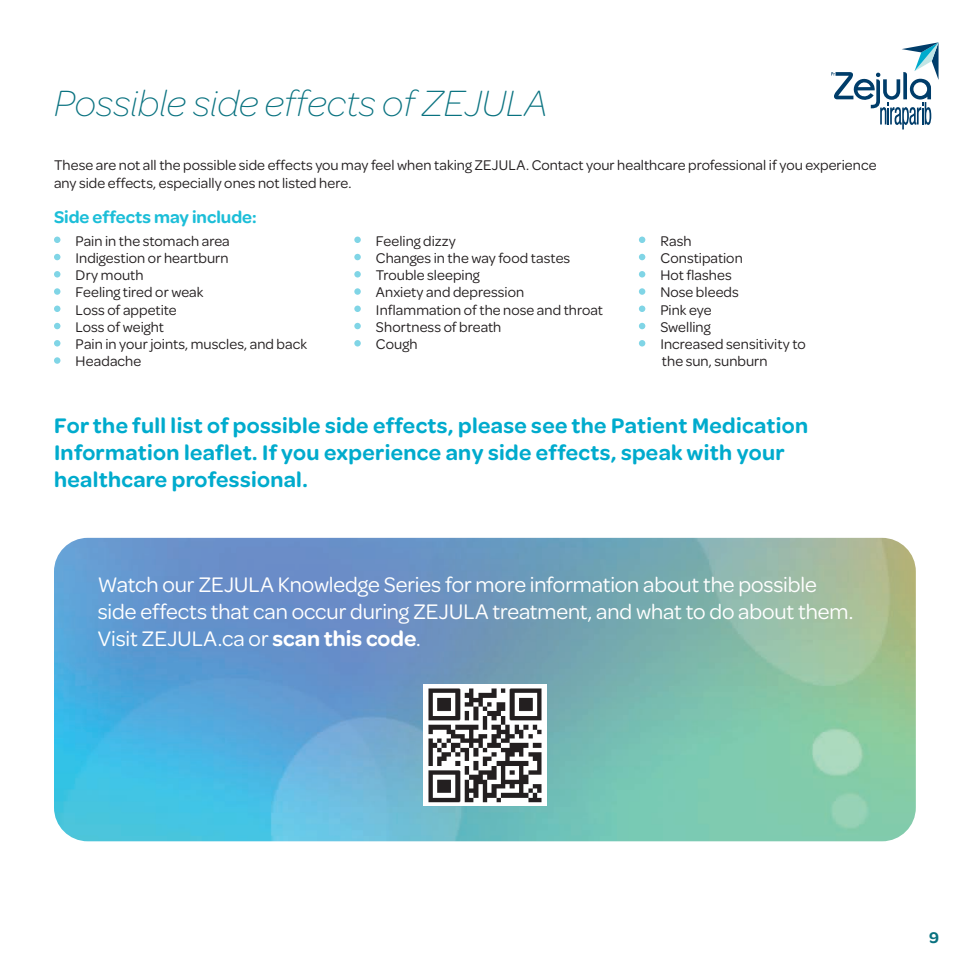
<style>
.page{position:relative;width:972px;height:972px;background:#fff}
.page>*{position:absolute;margin:0;border:0;box-sizing:border-box;transform-origin:0 0}
.t1{font:italic 200 39px "Omnes";color:#097280}
.t2{font:22.5px/27px "Omnes";letter-spacing:-.005em;color:#fff}
.t3{font:600 22.5px/27px "Omnes";letter-spacing:.015em;color:#00abcd}
.t4{font:600 18px "Omnes";color:#1cbed8}
.t5{font:600 16.5px "Omnes";color:#097280}
.t6{font:15px/18px "Omnes";letter-spacing:.005em;color:#231f20}
.s1{font-weight:600}
</style>
<div class="page">
<img style="left:54px;top:538px;width:862px;height:303px">
<svg style="left:54px;top:237px;width:6px;height:6px"></svg>
<svg style="left:54px;top:254px;width:6px;height:6px"></svg>
<div style="left:54px;top:271px;width:6px;height:7px;background:#80d5e6;border-radius:50%"></div>
<div style="left:54px;top:288px;width:6px;height:7px;background:#80d5e6;border-radius:50%"></div>
<svg style="left:54px;top:306px;width:6px;height:6px"></svg>
<svg style="left:54px;top:323px;width:6px;height:6px"></svg>
<div style="left:54px;top:340px;width:6px;height:7px;background:#80d5e6;border-radius:50%"></div>
<div style="left:54px;top:357px;width:6px;height:7px;background:#80d5e6;border-radius:50%"></div>
<div style="left:354px;top:237px;width:7px;height:6px;background:#80d5e6;border-radius:50%"></div>
<div style="left:354px;top:254px;width:7px;height:6px;background:#80d5e6;border-radius:50%"></div>
<svg style="left:354px;top:271px;width:7px;height:7px"></svg>
<svg style="left:354px;top:288px;width:7px;height:7px"></svg>
<div style="left:354px;top:306px;width:7px;height:6px;background:#80d5e6;border-radius:50%"></div>
<div style="left:354px;top:323px;width:7px;height:6px;background:#80d5e6;border-radius:50%"></div>
<svg style="left:354px;top:340px;width:7px;height:7px"></svg>
<svg style="left:639px;top:237px;width:6px;height:6px"></svg>
<svg style="left:639px;top:254px;width:6px;height:6px"></svg>
<div style="left:639px;top:271px;width:6px;height:7px;background:#80d5e6;border-radius:50%"></div>
<div style="left:639px;top:288px;width:6px;height:7px;background:#80d5e6;border-radius:50%"></div>
<svg style="left:639px;top:306px;width:6px;height:6px"></svg>
<svg style="left:639px;top:323px;width:6px;height:6px"></svg>
<div style="left:639px;top:340px;width:6px;height:7px;background:#80d5e6;border-radius:50%"></div>
<svg style="left:831px;top:42px;width:108px;height:87px"></svg>
<img style="left:423px;top:684px;width:123px;height:122px">
<p class="t1" style="left:54px;top:77px;width:495px">Possible side effects of ZEJULA</p>
<p class="t6" style="left:54px;top:155px;width:824px">These are not all the possible side effects you may feel when taking ZEJULA. Contact your healthcare professional if you experience any side effects, especially ones not listed here.</p>
<p class="t4" style="left:54px;top:204px;width:204px">Side effects may include:</p>
<p class="t6" style="left:75px;top:231px;width:156px">Pain in the stomach area</p>
<p class="t6" style="left:75px;top:248px;width:155px">Indigestion or heartburn</p>
<p class="t6" style="left:76px;top:265px;width:69px">Dry mouth</p>
<p class="t6" style="left:76px;top:282px;width:129px">Feeling tired or weak</p>
<p class="t6" style="left:76px;top:300px;width:103px">Loss of appetite</p>
<p class="t6" style="left:75px;top:317px;width:90px">Loss of weight</p>
<p class="t6" style="left:76px;top:334px;width:233px">Pain in your joints, muscles, and back</p>
<p class="t6" style="left:76px;top:351px;width:67px">Headache</p>
<p class="t6" style="left:376px;top:231px;width:82px">Feeling dizzy</p>
<p class="t6" style="left:376px;top:248px;width:196px">Changes in the way food tastes</p>
<p class="t6" style="left:376px;top:265px;width:105px">Trouble sleeping</p>
<p class="t6" style="left:376px;top:282px;width:150px">Anxiety and depression</p>
<p class="t6" style="left:376px;top:300px;width:229px">Inflammation of the nose and throat</p>
<p class="t6" style="left:376px;top:317px;width:127px">Shortness of breath</p>
<p class="t6" style="left:376px;top:334px;width:43px">Cough</p>
<p class="t6" style="left:661px;top:231px;width:33px">Rash</p>
<p class="t6" style="left:661px;top:248px;width:84px">Constipation</p>
<p class="t6" style="left:660px;top:265px;width:73px">Hot flashes</p>
<p class="t6" style="left:660px;top:282px;width:80px">Nose bleeds</p>
<p class="t6" style="left:660px;top:300px;width:53px">Pink eye</p>
<p class="t6" style="left:660px;top:317px;width:52px">Swelling</p>
<p class="t6" style="left:660px;top:335px;width:147px;line-height:17.2px">Increased sensitivity to the sun, sunburn</p>
<p class="t3" style="left:54px;top:410px;width:756px">For the full list of possible side effects, please see the Patient Medication<br>Information leaflet. If you experience any side effects, speak with your healthcare professional.</p>
<p class="t2" style="left:98px;top:570px;width:757px">Watch our ZEJULA Knowledge Series for more information about the possible side effects that can occur during ZEJULA treatment, and what to do about them.<br>Visit ZEJULA.ca or <span class="s1">scan this code</span>.</p>
<p class="t5" style="left:929px;top:926px;width:11px">9</p>
</div>
